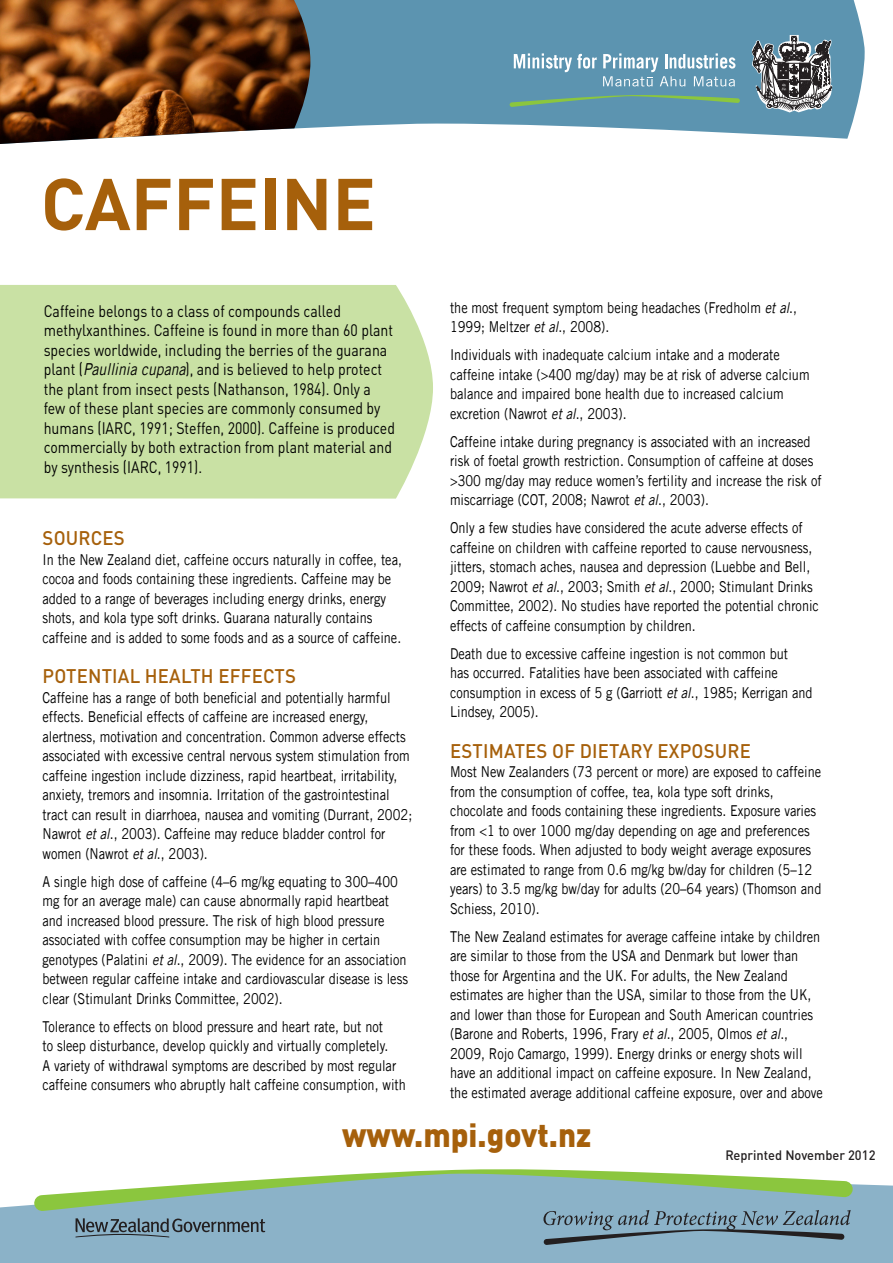
<style>
.page{position:relative;width:893px;height:1263px;background:#fff}
.page>*{position:absolute;margin:0;border:0;box-sizing:border-box;transform-origin:0 0}
._1_big_heading{font:700 72px "DIN";color:#a6600b}
._2_Small_header-DIN{font:900 33px "DINOT";color:#a6600b;scale:.95 1}
._2_Small_header-DIN-2{font:500 19.5px "DINOT";letter-spacing:.01em;color:#a6600b;scale:.95 1}
._3_body_copy{font:16.5px/19.5px "DINOT";color:#000;scale:.85 1}
._3_body_copy-2{font:15px/19.5px "Trade Gothic LT Std";color:#000;scale:.85 1}
._2_Table_text{font:500 13.5px "DINOT";color:#231f20;scale:.95 1}
.s1{font-family:"Trade Gothic LT Std";font-style:italic}
.s2{font-style:italic}
</style>
<div class="page">
<div style="left:0;top:1184px;width:893px;height:79px;background:#8bb2c8"></div>
<svg style="left:310px;top:0;width:555px;height:139px;background:#6c9eb7"></svg>
<img style="left:0;top:0;width:310px;height:144px">
<svg style="left:510px;top:95px;width:230px;height:12px;background:#669f95"></svg>
<svg style="left:514px;top:53px;width:83px;height:19px"></svg>
<svg style="left:751px;top:35px;width:81px;height:77px;background:#727e85"></svg>
<svg style="left:603px;top:53px;width:132px;height:33px;background:#85afc3"></svg>
<svg style="left:34px;top:1169px;width:819px;height:76px;background:#92b5b3"></svg>
<div style="left:0;top:285px;width:433px;height:214px;background:#c9e1a4"></div>
<p class="_1_big_heading" style="left:41px;top:157px;width:337px">CAFFEINE</p>
<p class="_3_body_copy" style="left:44px;top:301px;width:415px">Caffeine belongs to a class of compounds called methylxanthines. Caffeine is found in more than 60 plant species worldwide, including the berries of the guarana plant (<span class="s1">Paullinia cupana</span>), and is believed to help protect the plant from insect pests (Nathanson, 1984). Only a few of these plant species are commonly consumed by humans (IARC, 1991; Steffen, 2000). Caffeine is produced commercially by both extraction from plant material and by synthesis (IARC, 1991).</p>
<p class="_2_Small_header-DIN-2" style="left:43px;top:526px;width:88px">SOURCES</p>
<p class="_3_body_copy-2" style="left:43px;top:550px;width:424px">In the New Zealand diet, caffeine occurs naturally in coffee, tea, cocoa and foods containing these ingredients. Caffeine may be added to a range of beverages including energy drinks, energy shots, and kola type soft drinks. Guarana naturally contains caffeine and is added to some foods and as a source of caffeine.</p>
<p class="_2_Small_header-DIN-2" style="left:43px;top:664px;width:268px">POTENTIAL HEALTH EFFECTS</p>
<p class="_3_body_copy-2" style="left:43px;top:687px;width:436px">Caffeine has a range of both beneficial and potentially harmful effects. Beneficial effects of caffeine are increased energy, alertness, motivation and concentration. Common adverse effects associated with excessive central nervous system stimulation from caffeine ingestion include dizziness, rapid heartbeat, irritability, anxiety, tremors and insomnia. Irritation of the gastrointestinal tract can result in diarrhoea, nausea and vomiting (Durrant, 2002; Nawrot <span class="s2">et al</span>., 2003). Caffeine may reduce bladder control for women (Nawrot <span class="s2">et al</span>., 2003).</p>
<p class="_3_body_copy-2" style="left:43px;top:871px;width:431px">A single high dose of caffeine (4–6 mg/kg equating to 300–400 mg for an average male) can cause abnormally rapid heartbeat and increased blood pressure. The risk of high blood pressure associated with coffee consumption may be higher in certain genotypes (Palatini <span class="s2">et al</span>., 2009). The evidence for an association between regular caffeine intake and cardiovascular disease is less clear (Stimulant Drinks Committee, 2002).</p>
<p class="_3_body_copy-2" style="left:43px;top:1016px;width:429px">Tolerance to effects on blood pressure and heart rate, but not<br>to sleep disturbance, develop quickly and virtually completely.<br>A variety of withdrawal symptoms are described by most regular caffeine consumers who abruptly halt caffeine consumption, with</p>
<p class="_3_body_copy-2" style="left:450px;top:297px;width:410px">the most frequent symptom being headaches (Fredholm <span class="s2">et al</span>.,<br>1999; Meltzer <span class="s2">et al</span>., 2008).</p>
<p class="_3_body_copy-2" style="left:450px;top:345px;width:425px">Individuals with inadequate calcium intake and a moderate caffeine intake (&gt;400 mg/day) may be at risk of adverse calcium balance and impaired bone health due to increased calcium excretion (Nawrot <span class="s2">et al</span>., 2003).</p>
<p class="_3_body_copy-2" style="left:450px;top:431px;width:439px">Caffeine intake during pregnancy is associated with an increased risk of foetal growth restriction. Consumption of caffeine at doses &gt;300 mg/day may reduce women’s fertility and increase the risk of miscarriage (COT, 2008; Nawrot <span class="s2">et al</span>., 2003).</p>
<p class="_3_body_copy-2" style="left:450px;top:518px;width:436px">Only a few studies have considered the acute adverse effects of caffeine on children with caffeine reported to cause nervousness, jitters, stomach aches, nausea and depression (Luebbe and Bell, 2009; Nawrot <span class="s2">et al</span>., 2003; Smith <span class="s2">et al</span>., 2000; Stimulant Drinks Committee, 2002). No studies have reported the potential chronic effects of caffeine consumption by children.</p>
<p class="_3_body_copy-2" style="left:450px;top:643px;width:428px">Death due to excessive caffeine ingestion is not common but<br>has occurred. Fatalities have been associated with caffeine consumption in excess of 5 g (Garriott <span class="s2">et al</span>., 1985; Kerrigan and Lindsey, 2005).</p>
<p class="_2_Small_header-DIN-2" style="left:450px;top:738px;width:318px">ESTIMATES OF DIETARY EXPOSURE</p>
<p class="_3_body_copy-2" style="left:450px;top:762px;width:438px">Most New Zealanders (73 percent or more) are exposed to caffeine from the consumption of coffee, tea, kola type soft drinks, chocolate and foods containing these ingredients. Exposure varies from &lt;1 to over 1000 mg/day depending on age and preferences for these foods. When adjusted to body weight average exposures are estimated to range from 0.6 mg/kg bw/day for children (5–12 years) to 3.5 mg/kg bw/day for adults (20–64 years) (Thomson and Schiess, 2010).</p>
<p class="_3_body_copy-2" style="left:450px;top:926px;width:440px">The New Zealand estimates for average caffeine intake by children are similar to those from the USA and Denmark but lower than those for Argentina and the UK. For adults, the New Zealand estimates are higher than the USA, similar to those from the UK, and lower than those for European and South American countries (Barone and Roberts, 1996, Frary <span class="s2">et al</span>., 2005, Olmos <span class="s2">et al</span>., 2009, Rojo Camargo, 1999). Energy drinks or energy shots will have an additional impact on caffeine exposure. In New Zealand, the estimated average additional caffeine exposure, over and above</p>
<p class="_2_Small_header-DIN" style="left:342px;top:1113px;width:264px">www.mpi.govt.nz</p>
<p class="_2_Table_text" style="left:726px;top:1146px;width:159px">Reprinted November 2012</p>
</div>
